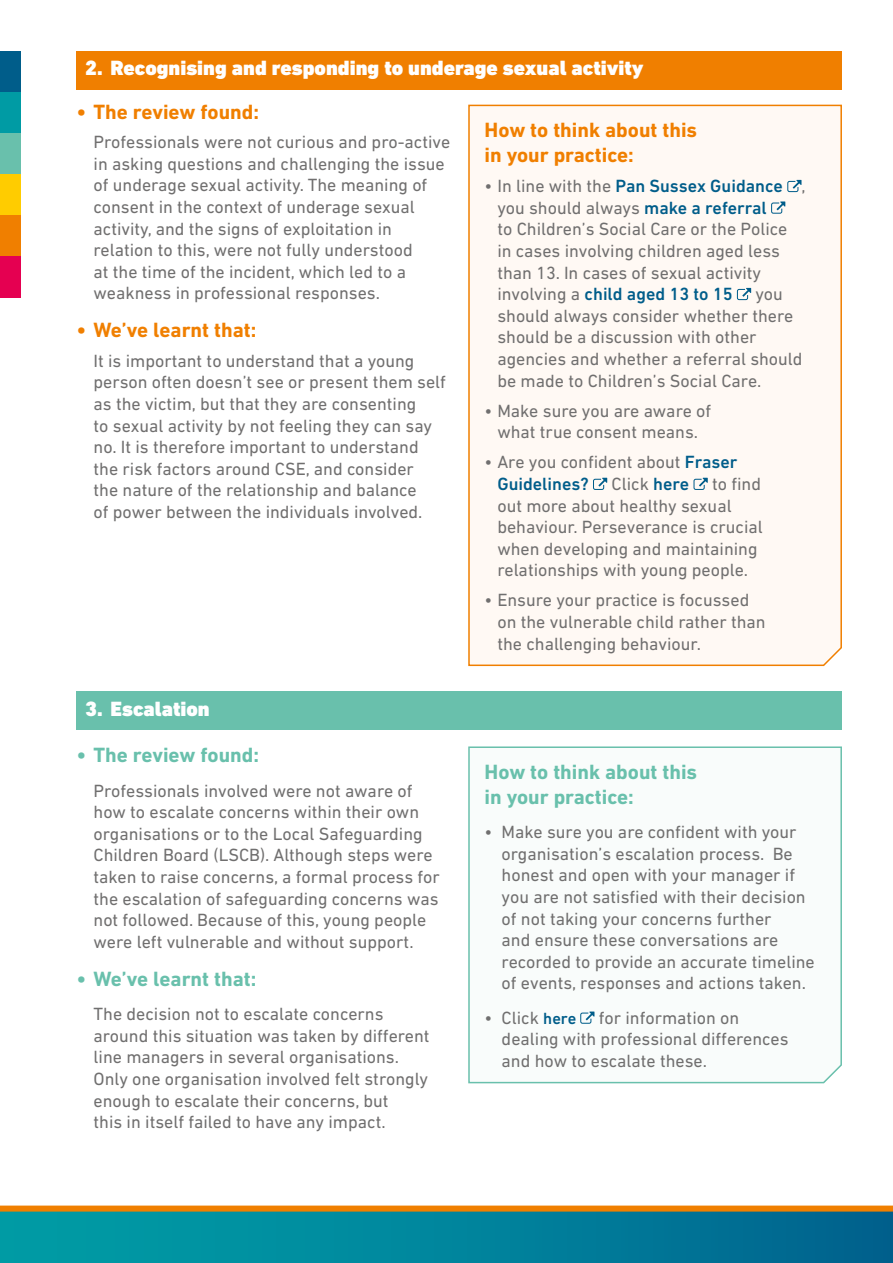
<style>
.page{position:relative;width:893px;height:1263px;background:#fff}
.page>*{position:absolute;margin:0;border:0;box-sizing:border-box;transform-origin:0 0}
.t1{font:700 21px/25.2px "DIN Next LT Pro";color:#f07f00}
.t2{font:700 21px/25.2px "DIN Next LT Pro";color:#69c0ac}
.t3{font:900 21px "DIN Next LT Pro";color:#fff}
.t4{font:18px/21.6px "DIN Next LT Pro";color:#706f6f}
.s1{font-weight:500;color:#005d8a}
.s2{font-weight:500;font-size:16.5px;color:#005d8a}
</style>
<div class="page">
<div style="left:0;top:51px;width:20px;height:41px;background:#005d8a"></div>
<div style="left:0;top:92px;width:20px;height:41px;background:#009ba4"></div>
<div style="left:0;top:133px;width:20px;height:41px;background:#69c0ac"></div>
<div style="left:0;top:174px;width:20px;height:41px;background:#fc0"></div>
<div style="left:0;top:215px;width:20px;height:42px;background:#f07f00"></div>
<div style="left:0;top:257px;width:20px;height:41px;background:#e50051"></div>
<div style="left:0;top:1211px;width:893px;height:52px;background:linear-gradient(to right,#00a1a7,#00648f)"></div>
<div style="left:0;top:1205px;width:893px;height:6px;background:#f07f00"></div>
<div style="left:77px;top:51px;width:765px;height:38px;background:#f07f00"></div>
<div style="left:468px;top:104px;width:374px;height:563px;background:#fff9f4"></div>
<div style="left:77px;top:691px;width:765px;height:39px;background:#69c0ac"></div>
<svg style="left:468px;top:746px;width:374px;height:338px"></svg>
<p class="t3" style="left:85px;top:56px;width:560px">2. Recognising and responding to underage sexual activity</p>
<p class="t1" style="left:77px;top:99px;width:184px">• The review found:</p>
<p class="t4" style="left:94px;top:131px;width:358px">Professionals were not curious and pro-active in asking questions and challenging the issue of underage sexual activity. The meaning of consent in the context of underage sexual activity, and the signs of exploitation in relation to this, were not fully understood<br>at the time of the incident, which led to a weakness in professional responses.</p>
<p class="t1" style="left:77px;top:318px;width:181px">• We’ve learnt that:</p>
<p class="t4" style="left:94px;top:350px;width:354px">It is important to understand that a young person often doesn’t see or present them self as the victim, but that they are consenting<br>to sexual activity by not feeling they can say no. It is therefore important to understand the risk factors around CSE, and consider<br>the nature of the relationship and balance<br>of power between the individuals involved.</p>
<p class="t1" style="left:485px;top:117px;width:214px">How to think about this in your practice:</p>
<p class="t4" style="left:497px;top:175px;width:310px;text-indent:-13px">• In line with the <span class="s1">Pan Sussex Guidance</span> , you should always <span class="s1">make a referral<br></span>to Children’s Social Care or the Police in cases involving children aged less than 13. In cases of sexual activity involving a <span class="s1">child aged 13 to 15</span></p>
<p class="t4" style="left:497px;top:283px;width:307px;text-indent:258px">you should always consider whether there should be a discussion with other agencies and whether a referral should be made to Children’s Social Care.</p>
<p class="t4" style="left:485px;top:399px;width:228px;text-align:center">• Make sure you are aware of what true consent means.</p>
<p class="t4" style="left:497px;top:451px;width:241px;text-indent:-13px">• Are you confident about <span class="s1">Fraser<br>Guidelines?</span></p>
<p class="t4" style="left:612px;top:473px;width:79px">Click <span class="s1">here</span></p>
<p class="t4" style="left:497px;top:473px;width:267px;text-indent:215px">to find out more about healthy sexual behaviour. Perseverance is crucial when developing and maintaining relationships with young people.</p>
<p class="t4" style="left:497px;top:589px;width:270px;text-indent:-13px">• Ensure your practice is focussed on the vulnerable child rather than the challenging behaviour.</p>
<p class="t3" style="left:85px;top:696px;width:126px">3. Escalation</p>
<p class="t2" style="left:77px;top:742px;width:184px">• The review found:</p>
<p class="t4" style="left:94px;top:779px;width:348px">Professionals involved were not aware of how to escalate concerns within their own organisations or to the Local Safeguarding Children Board (LSCB). Although steps were taken to raise concerns, a formal process for the escalation of safeguarding concerns was not followed. Because of this, young people were left vulnerable and without support.</p>
<p class="t2" style="left:77px;top:966px;width:181px">• We’ve learnt that:</p>
<p class="t4" style="left:94px;top:1003px;width:338px">The decision not to escalate concerns around this situation was taken by different line managers in several organisations.<br>Only one organisation involved felt strongly enough to escalate their concerns, but<br>this in itself failed to have any impact.</p>
<p class="t2" style="left:485px;top:759px;width:214px">How to think about this in your practice:</p>
<p class="t4" style="left:502px;top:821px;width:315px;text-indent:-17px">• Make sure you are confident with your organisation’s escalation process. Be honest and open with your manager if you are not satisfied with their decision of not taking your concerns further<br>and ensure these conversations are recorded to provide an accurate timeline of events, responses and actions taken.</p>
<p class="t4" style="left:502px;top:1006px;width:288px;text-indent:-17px">• Click <span class="s2">here</span> for information on dealing with professional differences and how to escalate these.</p>
</div>
